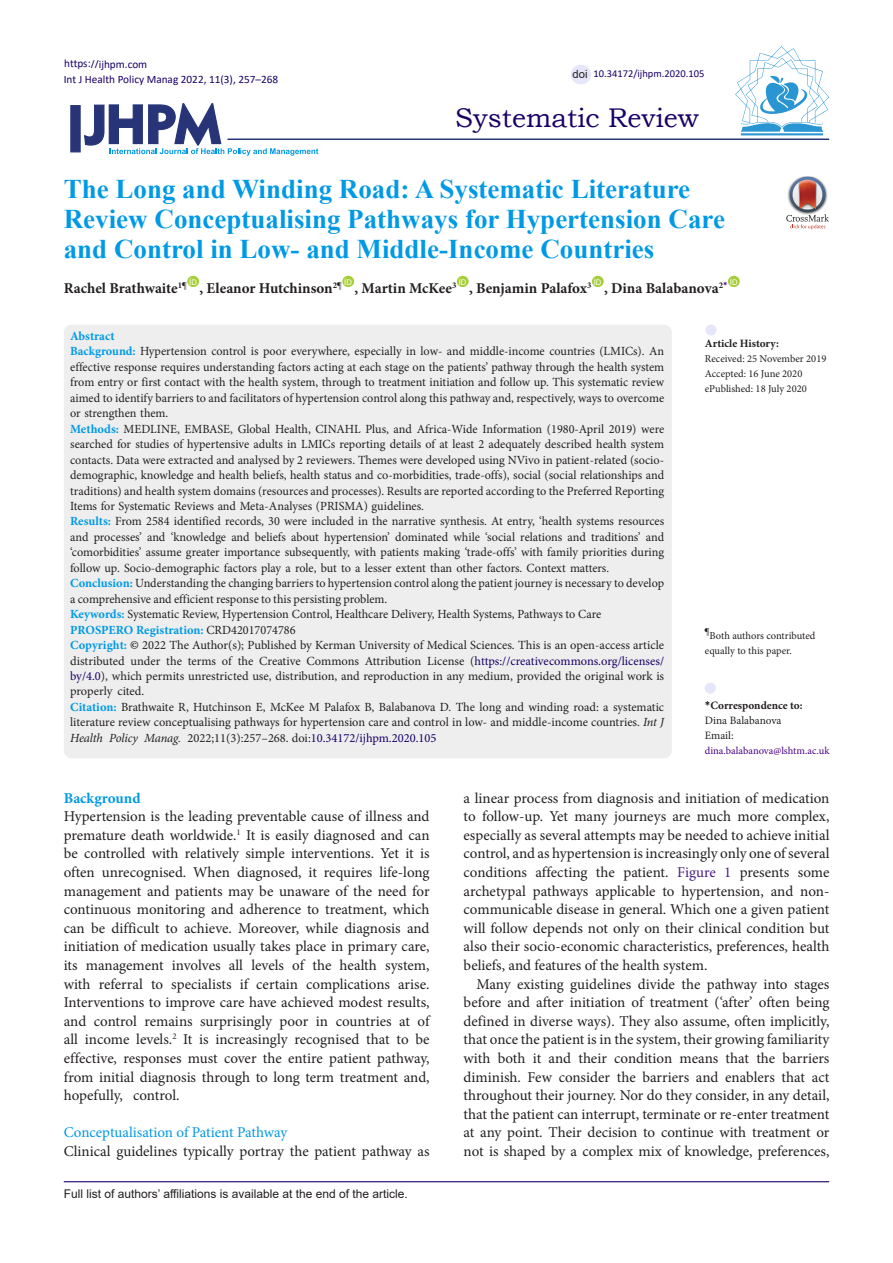
<style>
.page{position:relative;width:893px;height:1263px;background:#fff}
.page>*{position:absolute;margin:0;border:0;box-sizing:border-box;transform-origin:0 0}
.Default{font:700 27px/30px "Times New Roman";color:#0099e5}
.t1{font:27px "Bookman Old Style";color:#190066}
.t2{font:15px/18.6px "Minion Pro";color:#231f20;text-align:justify}
.Default-2{font:700 15px "Minion Pro";color:#231f20}
.heading_2{font:15px "Minion Pro";letter-spacing:-.005em;color:#0099e5}
.heading_2-2{font:700 15px "Minion Pro";color:#0099e5}
.Default-3{font:12.45px/15.5px "Minion Pro";color:#231f20;text-align:justify}
.Default-4{font:700 12.45px "Minion Pro";letter-spacing:-.005em;color:#0099e5}
.t3{font:12px "Arial";color:#231f20}
.t4{font:11.25px "Calibri";color:#190066}
.t5{font:700 11.25px "Minion Pro";color:#231f20}
.t6{font:11.25px "Minion Pro";color:#231f20}
.t7{font:11.25px "Arial";color:#231f20}
.t8{font:10.5px/15px "Minion Pro";color:#231f20}
.t9{font:10.5px "Minion Pro";color:#4b0082}
.t10{font:10.5px "Calibri";color:#190066}
.t11{font:700 8.7px "Times New Roman";color:#231f20}
.t12{font:7.8px "Arial";color:#fff}
.s1{font-weight:700;color:#0099e5}
.s2{font-weight:400;color:#231f20}
.s3{color:#000}
.s4{color:#190066}
.s5{font-style:italic}
.s6{font-family:"Calibri"}
.s7{color:#4b1f82}
</style>
<div class="page">
<hr style="left:64px;top:1181px;width:765px;height:1px;background:#190066">
<svg style="left:84px;top:103px;width:234px;height:53px"></svg>
<div style="left:70px;top:105px;width:11px;height:47px;background:#273578;border:1px solid #273578"></div>
<hr style="left:227px;top:139px;width:602px;height:1px;background:#273578">
<hr style="left:741px;top:133px;width:82px;height:2px;background:#2995d2">
<svg style="left:735px;top:46px;width:94px;height:86px"></svg>
<div style="left:571px;top:65px;width:20px;height:19px;background:#e6e6fa;border-radius:50%"></div>
<div style="left:187px;top:276px;width:12px;height:11px;background:#a6ce39;border-radius:50%"></div>
<div style="left:342px;top:276px;width:12px;height:11px;background:#a6ce39;border-radius:50%"></div>
<div style="left:457px;top:276px;width:12px;height:11px;background:#a6ce39;border-radius:50%"></div>
<div style="left:592px;top:276px;width:12px;height:11px;background:#a6ce39;border-radius:50%"></div>
<div style="left:728px;top:276px;width:12px;height:11px;background:#a6ce39;border-radius:50%"></div>
<img style="left:801px;top:176px;width:13px;height:1px">
<svg style="left:786px;top:177px;width:43px;height:52px"></svg>
<div style="left:64px;top:325px;width:608px;height:433px;background:#eee;border-radius:8px"></div>
<div style="left:705px;top:683px;width:11px;height:11px;background:#e6e6fa;border-radius:50%"></div>
<div style="left:705px;top:324px;width:11px;height:12px;background:#e6e6fa;border-radius:50%"></div>
<p class="t4" style="left:64px;top:56px;width:85px">https://ijhpm.com</p>
<p class="t4" style="left:64px;top:71px;width:216px">Int J Health Policy Manag 2022, 11(3), 257–268</p>
<p class="t7" style="left:573px;top:66px;width:17px">doi</p>
<p class="t10" style="left:593px;top:66px;width:112px">10.34172/ijhpm.2020.105</p>
<p class="t1" style="left:455px;top:100px;width:245px">Systematic Review</p>
<p class="Default" style="left:64px;top:173px;width:663px">The Long and Winding Road: A Systematic Literature<br>Review Conceptualising Pathways for Hypertension Care and Control in Low- and Middle-Income Countries</p>
<p class="Default-2" style="left:64px;top:277px;width:125px">Rachel Brathwaite<sup>1</sup><sup>¶</sup></p>
<p class="t12" style="left:189px;top:276px;width:9px">ID</p>
<p class="Default-2" style="left:199px;top:277px;width:144px">, Eleanor Hutchinson<sup>2</sup><sup>¶</sup></p>
<p class="t12" style="left:344px;top:276px;width:9px">ID</p>
<p class="t12" style="left:459px;top:276px;width:9px">ID</p>
<p class="t12" style="left:594px;top:276px;width:9px">ID</p>
<p class="Default-2" style="left:604px;top:277px;width:125px">, Dina Balabanova<sup>2</sup><sup>*</sup></p>
<p class="t12" style="left:730px;top:276px;width:9px">ID</p>
<p class="Default-2" style="left:354px;top:277px;width:103px">, Martin McKee<sup>3</sup></p>
<p class="Default-2" style="left:469px;top:277px;width:124px">, Benjamin Palafox<sup>3</sup></p>
<p class="Default-4" style="left:70px;top:327px;width:46px">Abstract</p>
<p class="Default-3" style="left:70px;top:344px;width:596px"><span class="s1">Background:</span> Hypertension control is poor everywhere, especially in low- and middle-income countries (LMICs). An effective response requires understanding factors acting at each stage on the patients’ pathway through the health system from entry or first contact with the health system, through to treatment initiation and follow up. This systematic review aimed to identify barriers to and facilitators of hypertension control along this pathway and, respectively, ways to overcome or strengthen them.</p>
<p class="Default-3" style="left:70px;top:421px;width:596px"><span class="s1">Methods:</span> MEDLINE, EMBASE, Global Health, CINAHL Plus, and Africa-Wide Information (1980-April 2019) were searched for studies of hypertensive adults in LMICs reporting details of at least 2 adequately described health system contacts. Data were extracted and analysed by 2 reviewers. Themes were developed using NVivo in patient-related (socio&shy;demographic, knowledge and health beliefs, health status and co-morbidities, trade-offs), social (social relationships and traditions) and health system domains (resources and processes). Results are reported according to the Preferred Reporting Items for Systematic Reviews and Meta-Analyses (PRISMA) guidelines.</p>
<p class="Default-3" style="left:70px;top:514px;width:596px"><span class="s1">Results:</span> From 2584 identified records, 30 were included in the narrative synthesis. At entry, ‘health systems resources and processes’ and ‘knowledge and beliefs about hypertension’ dominated while ‘social relations and traditions’ and ‘comorbidities’ assume greater importance subsequently, with patients making ‘trade-offs’ with family priorities during follow up. Socio-demographic factors play a role, but to a lesser extent than other factors. Context matters.</p>
<p class="Default-3" style="left:70px;top:576px;width:595px"><span class="s1">Conclusion:</span> Understanding the changing barriers to hypertension control along the patient journey is necessary to develop a comprehensive and efficient response to this persisting problem.</p>
<p class="Default-3" style="left:70px;top:606px;width:533px"><span class="s1">Keywords:</span> Systematic Review, Hypertension Control, Healthcare Delivery, Health Systems, Pathways to Care</p>
<p class="Default-4" style="left:70px;top:621px;width:227px">PROSPERO Registration: <span class="s2">CRD42017074786</span></p>
<p class="Default-3" style="left:70px;top:637px;width:596px"><span class="s1">Copyright:</span> <span class="s3">©</span> 2022 The Author(s); Published by Kerman University of Medical Sciences. This is an open-access article distributed under the terms of the Creative Commons Attribution License (<span class="s4">https://creativecommons.org/licenses/ by/4.0</span>), which permits unrestricted use, distribution, and reproduction in any medium, provided the original work is properly cited.</p>
<p class="Default-3" style="left:70px;top:699px;width:596px"><span class="s1">Citation:</span> Brathwaite R, Hutchinson E, McKee M Palafox B, Balabanova D. The long and winding road: a systematic literature review conceptualising pathways for hypertension care and control in low- and middle-income countries. <span class="s5">Int J Health Policy Manag.</span> 2022;11(3):257–268. doi:<span class="s4">10.34172/ijhpm.2020.105</span></p>
<p class="t5" style="left:705px;top:697px;width:99px"><span class="s6">*</span>Correspondence to:</p>
<p class="t5" style="left:705px;top:336px;width:76px">Article History:</p>
<p class="t8" style="left:705px;top:352px;width:123px">Received: 25 November 2019</p>
<p class="t8" style="left:705px;top:367px;width:99px">Accepted: 16 June 2020</p>
<p class="t8" style="left:705px;top:382px;width:103px">ePublished: 18 July 2020</p>
<p class="t11" style="left:705px;top:625px;width:6px">¶</p>
<p class="t8" style="left:705px;top:628px;width:112px;text-indent:5px">Both authors contributed equally to this paper.</p>
<p class="t6" style="left:705px;top:713px;width:78px">Dina Balabanova</p>
<p class="t6" style="left:705px;top:728px;width:30px">Email:</p>
<p class="t9" style="left:705px;top:743px;width:126px">dina.balabanova@lshtm.ac.uk</p>
<p class="heading_2-2" style="left:64px;top:787px;width:78px">Background</p>
<p class="t2" style="left:64px;top:807px;width:367px">Hypertension is the leading preventable cause of illness and premature death worldwide.<sup>1</sup> It is easily diagnosed and can be controlled with relatively simple interventions. Yet it is often unrecognised. When diagnosed, it requires life-long management and patients may be unaware of the need for continuous monitoring and adherence to treatment, which can be difficult to achieve. Moreover, while diagnosis and initiation of medication usually takes place in primary care, its management involves all levels of the health system, with referral to specialists if certain complications arise.<br>Interventions to improve care have achieved modest results, and control remains surprisingly poor in countries at of all income levels.<sup>2</sup> It is increasingly recognised that to be effective, responses must cover the entire patient pathway, from initial diagnosis through to long term treatment and, hopefully, control.</p>
<p class="heading_2" style="left:64px;top:1122px;width:225px">Conceptualisation of Patient Pathway</p>
<p class="t2" style="left:64px;top:1142px;width:367px">Clinical guidelines typically portray the patient pathway as</p>
<p class="t3" style="left:64px;top:1185px;width:346px">Full list of authors’ affiliations is available at the end of the article.</p>
<p class="t2" style="left:464px;top:788px;width:367px">a linear process from diagnosis and initiation of medication to follow-up. Yet many journeys are much more complex, especially as several attempts may be needed to achieve initial control, and as hypertension is increasingly only one of several conditions affecting the patient. <span class="s7">Figure 1</span> presents some archetypal pathways applicable to hypertension, and non&shy;communicable disease in general. Which one a given patient will follow depends not only on their clinical condition but also their socio-economic characteristics, preferences, health beliefs, and features of the health system.</p>
<p class="t2" style="left:464px;top:974px;width:367px;text-indent:13px">Many existing guidelines divide the pathway into stages before and after initiation of treatment (‘after’ often being defined in diverse ways). They also assume, often implicitly, that once the patient is in the system, their growing familiarity with both it and their condition means that the barriers diminish. Few consider the barriers and enablers that act throughout their journey. Nor do they consider, in any detail, that the patient can interrupt, terminate or re-enter treatment at any point. Their decision to continue with treatment or not is shaped by a complex mix of knowledge, preferences,</p>
</div>
